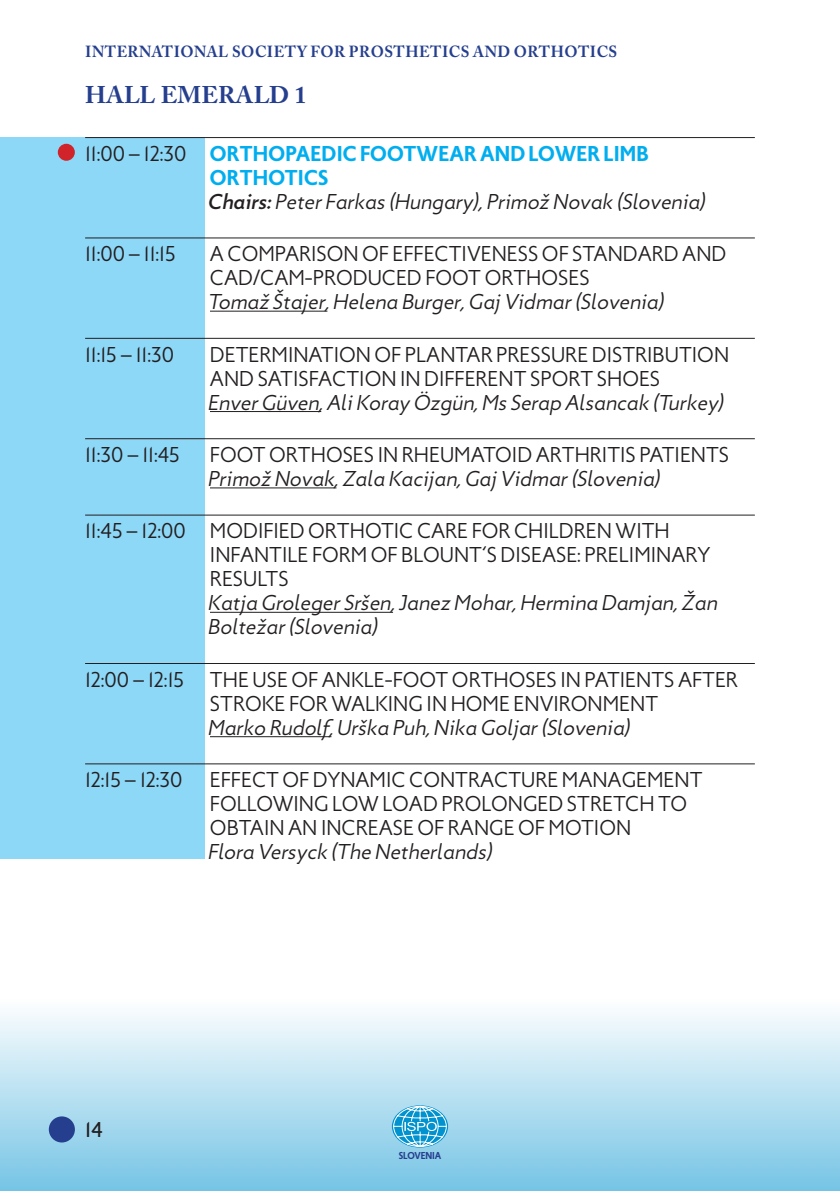
<style>
.page{position:relative;width:840px;height:1191px;background:#fff}
.page>*{position:absolute;margin:0;border:0;box-sizing:border-box;transform-origin:0 0}
.mali_naslov{font:700 24px "Adobe Caslon Pro";letter-spacing:.005em;color:#253f8e}
.program{font:300 20px/24px "Picadilly";color:#231f20}
.program_avtor{font:italic 300 20px/24px "Picadilly";color:#231f20}
.program-2{font:700 20px/24px "Picadilly";letter-spacing:.01em;color:#00aeef}
.t1{font:20px "Picadilly";color:#231f20}
.t2{font:700 16px "Adobe Caslon Pro";letter-spacing:.03em;color:#253f8e;scale:.95 1}
.t3{font:700 9.4px "Picadilly";letter-spacing:-.01em;color:#253f8e;scale:.95 1}
.s1{font-weight:300;color:#231f20}
.s2{font-weight:500}
</style>
<div class="page">
<div style="left:0;top:999px;width:839px;height:192px;background:linear-gradient(to bottom,#fefefe,#76c4e5)"></div>
<div style="left:49px;top:1116px;width:26px;height:26px;background:#253f8e;border-radius:50%"></div>
<svg style="left:393px;top:1105px;width:53px;height:42px;background:#61bce1"></svg>
<hr style="left:839px;top:137px;width:1px;height:716px;background:#8dd7f7">
<div style="left:0;top:137px;width:204px;height:722px;background:#8dd7f7"></div>
<div style="left:58px;top:144px;width:17px;height:17px;background:#d1232a;border-radius:50%"></div>
<hr style="left:85px;top:137px;width:669px;height:1px;background:#231f20">
<hr style="left:85px;top:237px;width:669px;height:1px;background:#231f20">
<hr style="left:210px;top:311px;width:117px;height:1px;background:#231f20">
<hr style="left:85px;top:338px;width:669px;height:1px;background:#231f20">
<hr style="left:210px;top:411px;width:111px;height:1px;background:#231f20">
<hr style="left:85px;top:438px;width:669px;height:1px;background:#231f20">
<hr style="left:210px;top:487px;width:126px;height:1px;background:#231f20">
<hr style="left:85px;top:514px;width:669px;height:1px;background:#231f20">
<hr style="left:210px;top:612px;width:183px;height:1px;background:#231f20">
<hr style="left:85px;top:663px;width:669px;height:1px;background:#231f20">
<hr style="left:210px;top:736px;width:121px;height:1px;background:#231f20">
<hr style="left:85px;top:763px;width:669px;height:1px;background:#231f20">
<p class="t2" style="left:85px;top:42px;width:561px">INTERNATIONAL SOCIETY FOR PROSTHETICS AND ORTHOTICS</p>
<p class="mali_naslov" style="left:85px;top:80px;width:223px">HALL EMERALD 1</p>
<p class="program-2" style="left:210px;top:141px;width:440px;text-indent:-125px"><span class="s1">11:00 – 12:30</span> ORTHOPAEDIC FOOTWEAR AND LOWER LIMB<br>ORTHOTICS</p>
<p class="program_avtor" style="left:210px;top:189px;width:499px"><span class="s2">Chairs:</span> Peter Farkas (Hungary), Primož Novak (Slovenia)</p>
<p class="program" style="left:85px;top:242px;width:92px">11:00 – 11:15</p>
<p class="program" style="left:210px;top:242px;width:517px">A COMPARISON OF EFFECTIVENESS OF STANDARD AND<br>CAD/CAM-PRODUCED FOOT ORTHOSES</p>
<p class="program_avtor" style="left:210px;top:290px;width:457px">Tomaž Štajer, Helena Burger, Gaj Vidmar (Slovenia)</p>
<p class="program" style="left:85px;top:342px;width:90px">11:15 – 11:30</p>
<p class="program" style="left:210px;top:342px;width:520px">DETERMINATION OF PLANTAR PRESSURE DISTRIBUTION<br>AND SATISFACTION IN DIFFERENT SPORT SHOES</p>
<p class="program_avtor" style="left:210px;top:390px;width:517px">Enver Güven, Ali Koray Özgün, Ms Serap Alsancak (Turkey)</p>
<p class="program" style="left:85px;top:442px;width:96px">11:30 – 11:45</p>
<p class="program" style="left:210px;top:442px;width:520px">FOOT ORTHOSES IN RHEUMATOID ARTHRITIS PATIENTS</p>
<p class="program_avtor" style="left:210px;top:466px;width:453px">Primož Novak, Zala Kacijan, Gaj Vidmar (Slovenia)</p>
<p class="program" style="left:210px;top:519px;width:501px;text-indent:-125px">11:45 – 12:00 MODIFIED ORTHOTIC CARE FOR CHILDREN WITH<br>INFANTILE FORM OF BLOUNT‘S DISEASE: PRELIMINARY<br>RESULTS</p>
<p class="program_avtor" style="left:210px;top:591px;width:510px">Katja Groleger Sršen, Janez Mohar, Hermina Damjan, Žan<br>Boltežar (Slovenia)</p>
<p class="program" style="left:85px;top:667px;width:100px">12:00 – 12:15</p>
<p class="program" style="left:210px;top:667px;width:529px">THE USE OF ANKLE-FOOT ORTHOSES IN PATIENTS AFTER<br>STROKE FOR WALKING IN HOME ENVIRONMENT</p>
<p class="program_avtor" style="left:210px;top:715px;width:423px">Marko Rudolf, Urška Puh, Nika Goljar (Slovenia)</p>
<p class="program" style="left:85px;top:767px;width:99px">12:15 – 12:30</p>
<p class="program" style="left:210px;top:767px;width:494px">EFFECT OF DYNAMIC CONTRACTURE MANAGEMENT<br>FOLLOWING LOW LOAD PROLONGED STRETCH TO<br>OBTAIN AN INCREASE OF RANGE OF MOTION</p>
<p class="program_avtor" style="left:210px;top:840px;width:285px">Flora Versyck (The Netherlands)</p>
<p class="t1" style="left:85px;top:1117px;width:19px">14</p>
<p class="t3" style="left:398px;top:1149px;width:46px">SLOVENIA</p>
</div>
